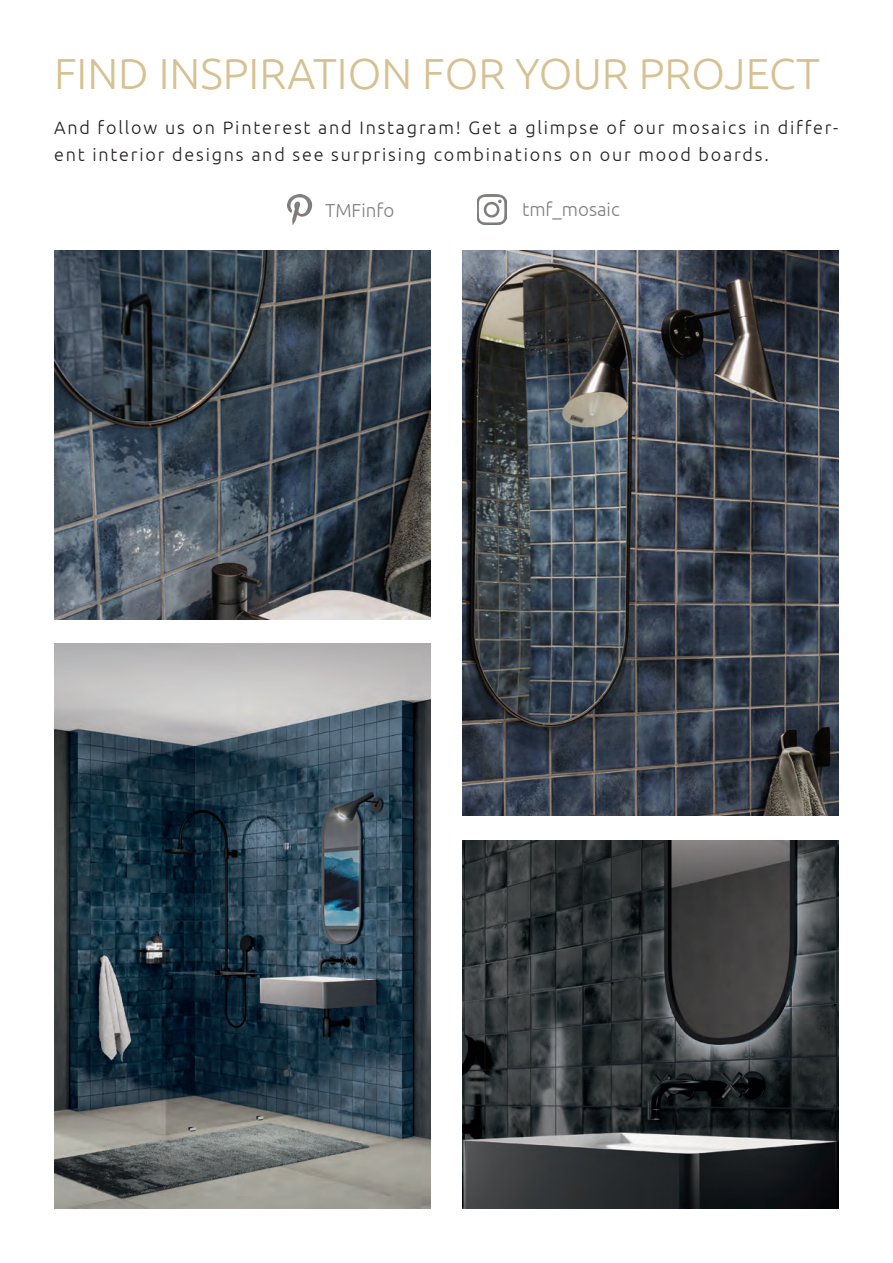
<style>
.page{position:relative;width:893px;height:1263px;background:#fff}
.page>*{position:absolute;margin:0;border:0;box-sizing:border-box;transform-origin:0 0}
.t1{font:300 43.5px "Ubuntu";color:#d7c091}
.t2{font:300 18.75px "Ubuntu";color:#7f8080}
.t3{font:300 18px/27px "Ubuntu";letter-spacing:.1em;color:#231f20}
</style>
<div class="page">
<img style="left:54px;top:251px;width:376px;height:368px">
<img style="left:54px;top:644px;width:376px;height:565px">
<img style="left:463px;top:840px;width:376px;height:369px">
<img style="left:463px;top:251px;width:376px;height:565px">
<img style="left:287px;top:194px;width:26px;height:30px">
<img style="left:477px;top:194px;width:30px;height:30px">
<h1 class="t1" style="left:54px;top:47px;width:768px">FIND INSPIRATION FOR YOUR PROJECT</h1>
<p class="t3" style="left:54px;top:114px;width:786px">And follow us on Pinterest and Instagram! Get a glimpse of our mosaics in differ&shy;ent interior designs and see surprising combinations on our mood boards.</p>
<p class="t2" style="left:325px;top:199px;width:71px">TMFinfo</p>
<p class="t2" style="left:522px;top:198px;width:99px">tmf_mosaic</p>
</div>
